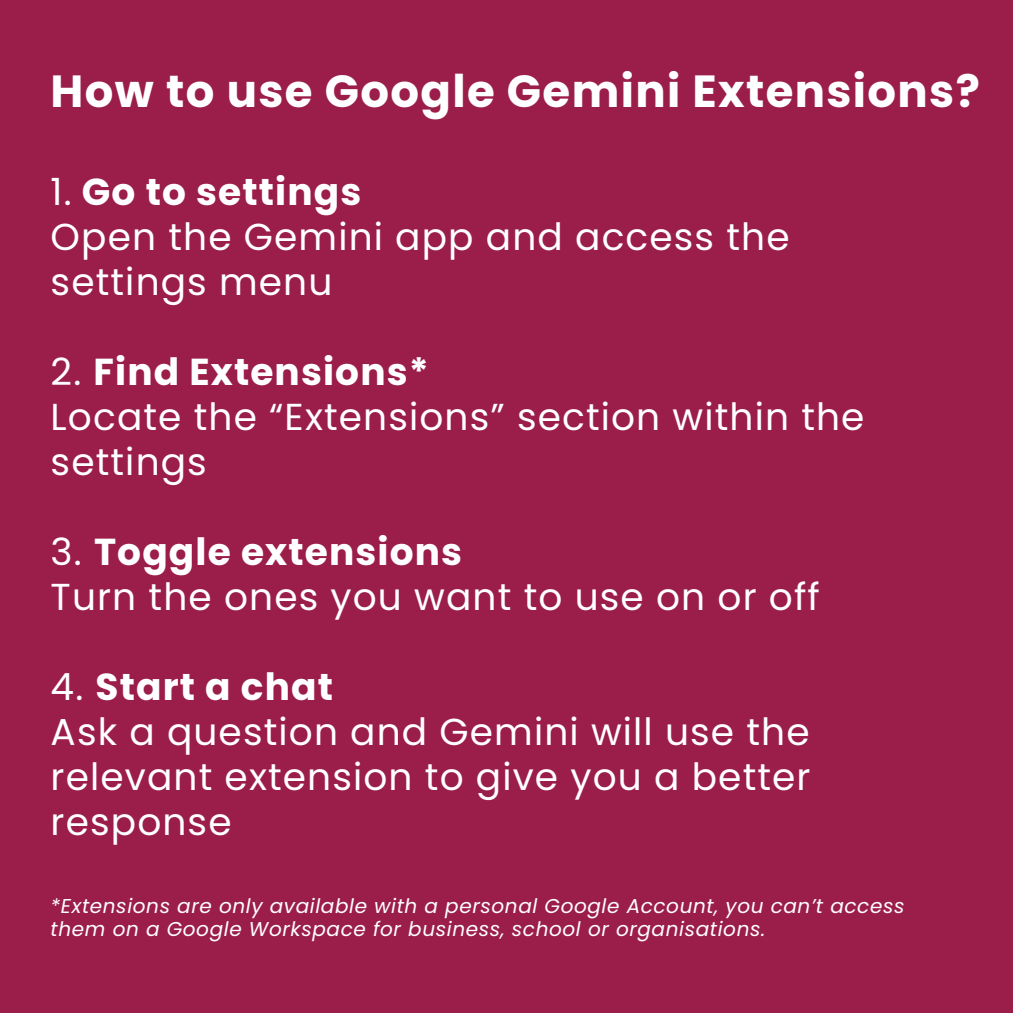
<style>
.page{position:relative;width:1013px;height:1013px;background:#fff}
.page>*{position:absolute;margin:0;border:0;box-sizing:border-box;transform-origin:0 0}
.t1{font:700 45px "Poppins";letter-spacing:.03em;color:#fff}
.t2{font:37.5px/45px "Poppins";letter-spacing:.03em;color:#fff}
.t3{font:italic 20px/23.5px "Poppins";letter-spacing:.03em;color:#fff}
.s1{font-weight:700}
</style>
<div class="page">
<div style="left:0;top:0;width:1012px;height:1012px;background:#9b1d4a"></div>
<p class="t1" style="left:51px;top:60px;width:930px">How to use Google Gemini Extensions?</p>
<h1 class="t2" style="left:51px;top:169px;width:740px">1. <span class="s1">Go to settings<br></span>Open the Gemini app and access the settings menu</h1>
<h2 class="t2" style="left:51px;top:349px;width:815px">2. <span class="s1">Find Extensions*<br></span>Locate the “Extensions” section within the settings</h2>
<h2 class="t2" style="left:51px;top:529px;width:770px">3. <span class="s1">Toggle extensions<br></span>Turn the ones you want to use on or off</h2>
<h2 class="t2" style="left:51px;top:664px;width:761px">4. <span class="s1">Start a chat<br></span>Ask a question and Gemini will use the relevant extension to give you a better response</h2>
<h2 class="t3" style="left:51px;top:894px;width:855px">*Extensions are only available with a personal Google Account, you can’t access them on a Google Workspace for business, school or organisations.</h2>
</div>
